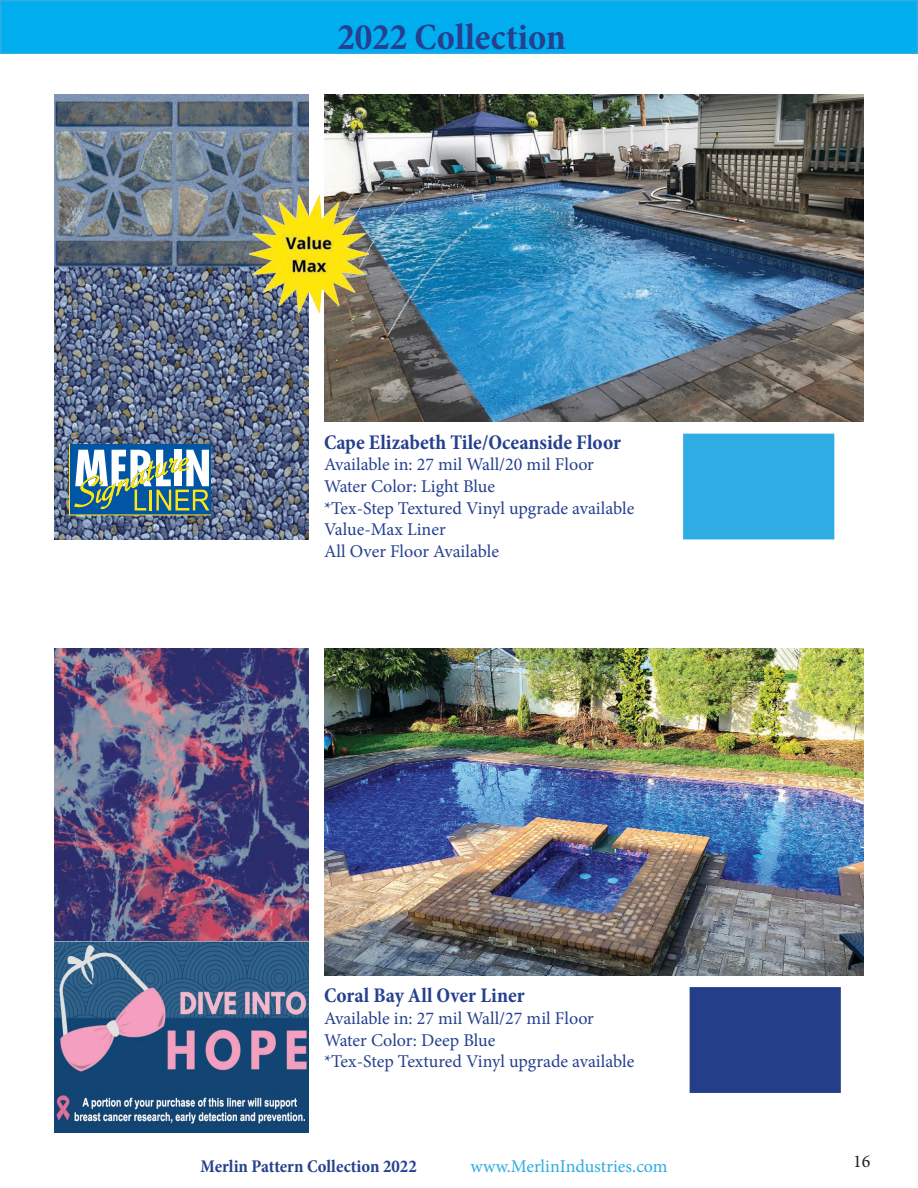
<style>
.page{position:relative;width:918px;height:1188px;background:#fff}
.page>*{position:absolute;margin:0;border:0;box-sizing:border-box;transform-origin:0 0}
.t1{font:700 condensed 37.5px "Minion Pro";color:#25408f}
.t2{font:700 condensed 21px "Minion Pro";color:#25408f}
.t3{font:18px "Minion Pro";color:#25408f}
.t4{font:700 condensed 18px "Minion Pro";color:#26418e}
.t5{font:18px "Minion Pro";color:#2eace3}
.t6{font:18px "Minion Pro";color:#231f20}
</style>
<div class="page">
<img style="left:54px;top:94px;width:255px;height:445px">
<img style="left:324px;top:94px;width:540px;height:328px">
<img style="left:54px;top:648px;width:255px;height:294px">
<img style="left:324px;top:648px;width:540px;height:327px">
<img style="left:54px;top:942px;width:255px;height:191px">
<div style="left:690px;top:987px;width:151px;height:106px;background:#243e89;border:2px solid #224088"></div>
<div style="left:683px;top:434px;width:151px;height:105px;background:#2eace3"></div>
<svg style="left:69px;top:445px;width:142px;height:70px"></svg>
<div style="left:1px;top:1px;width:916px;height:52px;background:#00aeef"></div>
<div style="left:0;top:0;width:918px;height:54px;border:2px solid #2eace3"></div>
<img style="left:249px;top:194px;width:119px;height:123px">
<p class="t1" style="left:337px;top:11px;width:230px">2022 Collection</p>
<p class="t2" style="left:324px;top:428px;width:299px">Cape Elizabeth Tile/Oceanside Floor</p>
<p class="t3" style="left:324px;top:453px;width:271px">Available in: 27 mil Wall/20 mil Floor</p>
<p class="t3" style="left:324px;top:474px;width:173px">Water Color: Light Blue</p>
<p class="t3" style="left:324px;top:496px;width:312px">*Tex-Step Textured Vinyl upgrade available</p>
<p class="t3" style="left:324px;top:517px;width:123px">Value-Max Liner</p>
<p class="t3" style="left:324px;top:539px;width:177px">All Over Floor Available</p>
<p class="t2" style="left:324px;top:981px;width:202px">Coral Bay All Over Liner</p>
<p class="t3" style="left:324px;top:1006px;width:271px">Available in: 27 mil Wall/27 mil Floor</p>
<p class="t3" style="left:324px;top:1028px;width:173px">Water Color: Deep Blue</p>
<p class="t3" style="left:324px;top:1049px;width:312px">*Tex-Step Textured Vinyl upgrade available</p>
<p class="t4" style="left:201px;top:1154px;width:218px">Merlin Pattern Collection 2022</p>
<p class="t5" style="left:471px;top:1155px;width:199px">www.MerlinIndustries.com</p>
<p class="t6" style="left:853px;top:1149px;width:19px">16</p>
</div>
